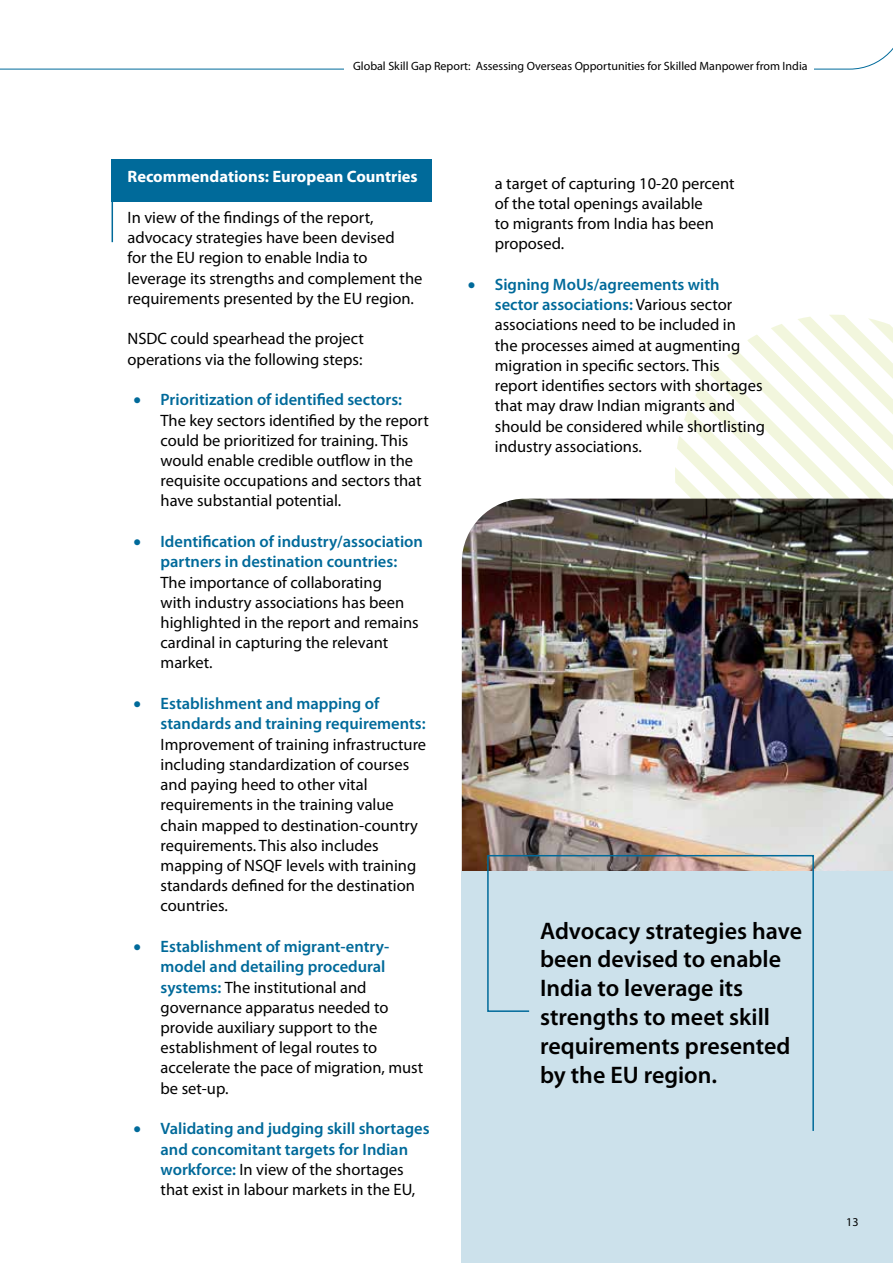
<style>
.page{position:relative;width:893px;height:1263px;background:#fff}
.page>*{position:absolute;margin:0;border:0;box-sizing:border-box;transform-origin:0 0}
.t1{font:600 24px/28.8px "Myriad Pro";color:#000}
.t2{font:16.5px/20.2px "Myriad Pro";color:#000}
.t3{font:600 16.5px/20.2px "Myriad Pro";color:#006a9a}
.t4{font:700 16.5px "Myriad Pro";color:#fff}
.t5{font:12px "Myriad Pro";color:#000}
.s1{color:#006a9a}
.s2{font-weight:600;color:#006a9a}
.s3{font-weight:400;color:#000}
</style>
<div class="page">
<svg style="left:675px;top:315px;width:218px;height:184px"></svg>
<div style="left:112px;top:159px;width:320px;height:43px;background:#006a9a"></div>
<hr style="left:112px;top:198px;width:1px;height:44px;background:#006a9a">
<img style="left:462px;top:499px;width:431px;height:372px">
<div style="left:461px;top:871px;width:432px;height:392px;background:#cce1eb"></div>
<svg style="left:486px;top:854px;width:329px;height:277px"></svg>
<svg style="left:0;top:48px;width:893px;height:22px"></svg>
<div style="left:344px;top:56px;width:470px;height:18px;background:#fff"></div>
<p class="t5" style="left:353px;top:59px;width:456px">Global Skill Gap Report: Assessing Overseas Opportunities for Skilled Manpower from India</p>
<p class="t4" style="left:128px;top:166px;width:292px">Recommendations: European Countries</p>
<p class="t2" style="left:128px;top:207px;width:296px">In view of the findings of the report, advocacy strategies have been devised<br>for the EU region to enable India to leverage its strengths and complement the requirements presented by the EU region.</p>
<p class="t2" style="left:128px;top:329px;width:238px">NSDC could spearhead the project operations via the following steps:</p>
<p class="t2" style="left:161px;top:389px;width:270px;text-indent:-27px"><span class="s1">•</span> <span class="s2">Prioritization of identified sectors:<br></span>The key sectors identified by the report could be prioritized for training. This would enable credible outflow in the requisite occupations and sectors that have substantial potential.</p>
<p class="t3" style="left:134px;top:531px;width:291px;text-align:center">• Identification of industry/association partners in destination countries:</p>
<p class="t2" style="left:161px;top:572px;width:260px">The importance of collaborating<br>with industry associations has been highlighted in the report and remains cardinal in capturing the relevant market.</p>
<p class="t3" style="left:161px;top:693px;width:267px;text-indent:-27px">• Establishment and mapping of standards and training requirements:</p>
<p class="t2" style="left:161px;top:733px;width:267px">Improvement of training infrastructure including standardization of courses and paying heed to other vital requirements in the training value chain mapped to destination-country requirements. This also includes mapping of NSQF levels with training standards defined for the destination countries.</p>
<p class="t2" style="left:161px;top:936px;width:264px;text-indent:-27px"><span class="s1">•</span> <span class="s2">Establishment of migrant-entry&shy;model and detailing procedural systems:</span> The institutional and governance apparatus needed to provide auxiliary support to the establishment of legal routes to accelerate the pace of migration, must be set-up.</p>
<p class="t3" style="left:161px;top:1118px;width:271px;text-indent:-27px">• Validating and judging skill shortages and concomitant targets for Indian workforce: <span class="s3">In view of the shortages that exist in labour markets in the EU,</span></p>
<p class="t2" style="left:495px;top:173px;width:241px">a target of capturing 10-20 percent of the total openings available<br>to migrants from India has been proposed.</p>
<p class="t2" style="left:495px;top:274px;width:272px;text-indent:-27px"><span class="s1">•</span> <span class="s2">Signing MoUs/agreements with sector associations:</span> Various sector associations need to be included in<br>the processes aimed at augmenting migration in specific sectors. This report identifies sectors with shortages that may draw Indian migrants and should be considered while shortlisting industry associations.</p>
<h1 class="t1" style="left:540px;top:915px;width:263px">Advocacy strategies have been devised to enable<br>India to leverage its strengths to meet skill requirements presented by the EU region.</h1>
<p class="t5" style="left:846px;top:1215px;width:14px">13</p>
</div>
